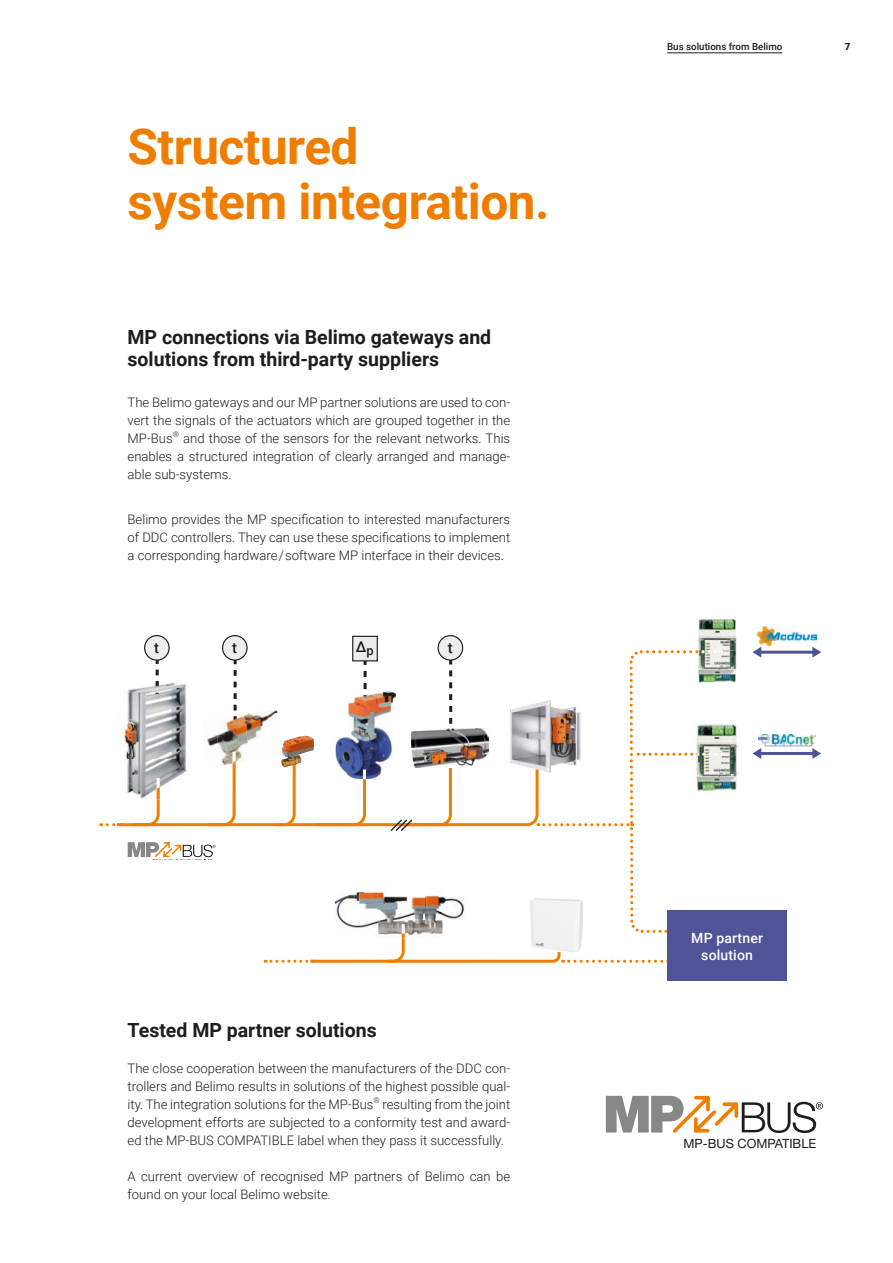
<style>
.page{position:relative;width:893px;height:1263px;background:#fff}
.page>*{position:absolute;margin:0;border:0;box-sizing:border-box;transform-origin:0 0}
.t1{font:700 49.5px/55.5px "Roboto";letter-spacing:-.01em;color:#ef7d00}
.t2{font:700 19.5px/22.5px "Roboto";color:#1d1d1b}
.t3{font:500 14.7px "Roboto";color:#1d1d1b}
.t4{font:500 14.1px/16.8px "Roboto";letter-spacing:.01em;color:#fff;text-align:center}
.t5{font:300 13.2px/18px "Roboto";color:#1d1d1b;text-align:justify}
.t6{font:12.75px "Helvetica Neue LT Std";color:#1d1d1b}
.t7{font:500 9.75px "Roboto";color:#1d1d1b}
.t8{font:900 9.75px "Roboto";color:#1d1d1b}
</style>
<div class="page">
<hr style="left:667px;top:53px;width:115px;height:1px;background:#1d1d1b">
<div style="left:667px;top:910px;width:119px;height:70px;background:#505398"></div>
<div style="left:438px;top:636px;width:25px;height:24px;background:#ededed;border-radius:50%"></div>
<div style="left:438px;top:635px;width:25px;height:26px;border:1px solid #1d1d1b;border-radius:50%"></div>
<div style="left:145px;top:636px;width:24px;height:24px;background:#ededed;border-radius:50%"></div>
<div style="left:144px;top:635px;width:26px;height:26px;border:1px solid #1d1d1b;border-radius:50%"></div>
<div style="left:223px;top:636px;width:24px;height:24px;background:#ededed;border-radius:50%"></div>
<div style="left:222px;top:635px;width:26px;height:26px;border:1px solid #1d1d1b;border-radius:50%"></div>
<div style="left:353px;top:636px;width:24px;height:25px;background:#ededed"></div>
<div style="left:352px;top:636px;width:26px;height:25px;border:1px solid #1d1d1b"></div>
<svg style="left:752px;top:647px;width:69px;height:11px"></svg>
<img style="left:757px;top:626px;width:59px;height:19px">
<img style="left:698px;top:619px;width:38px;height:64px">
<svg style="left:752px;top:748px;width:69px;height:11px"></svg>
<img style="left:758px;top:734px;width:58px;height:12px">
<img style="left:723px;top:724px;width:16px;height:67px">
<svg style="left:101px;top:647px;width:622px;height:316px"></svg>
<svg style="left:606px;top:1095px;width:217px;height:38px"></svg>
<img style="left:335px;top:886px;width:136px;height:52px">
<img style="left:402px;top:924px;width:3px;height:14px">
<h1 class="t1" style="left:128px;top:116px;width:423px">Structured<br>system integration.</h1>
<h2 class="t2" style="left:128px;top:325px;width:365px">MP connections via Belimo gateways and solutions from third-party suppliers</h2>
<p class="t5" style="left:128px;top:392px;width:384px">The Belimo gateways and our MP partner solutions are used to con&shy;vert the signals of the actuators which are grouped together in the MP-Bus<sup>®</sup> and those of the sensors for the relevant networks. This enables a structured integration of clearly arranged and manage&shy;able sub-systems.</p>
<p class="t5" style="left:128px;top:509px;width:384px">Belimo provides the MP specification to interested manufacturers of DDC controllers. They can use these specifications to implement a corresponding hardware/software MP interface in their devices.</p>
<p class="t3" style="left:154px;top:637px;width:6px">t</p>
<p class="t3" style="left:232px;top:637px;width:6px">t</p>
<p class="t3" style="left:356px;top:637px;width:19px">∆<sub>p</sub></p>
<p class="t3" style="left:448px;top:637px;width:6px">t</p>
<h2 class="t2" style="left:128px;top:1018px;width:251px">Tested MP partner solutions</h2>
<p class="t5" style="left:128px;top:1058px;width:384px">The close cooperation between the manufacturers of the DDC con&shy;trollers and Belimo results in solutions of the highest possible qual&shy;ity. The integration solutions for the MP-Bus<sup>®</sup> resulting from the joint development efforts are subjected to a conformity test and award&shy;ed the MP-BUS COMPATIBLE label when they pass it successfully.</p>
<p class="t5" style="left:128px;top:1166px;width:384px">A current overview of recognised MP partners of Belimo can be found on your local Belimo website.</p>
<p class="t7" style="left:667px;top:40px;width:117px">Bus solutions from Belimo</p>
<p class="t8" style="left:845px;top:40px;width:7px">7</p>
<p class="t4" style="left:691px;top:929px;width:73px">MP partner solution</p>
<p class="t6" style="left:683px;top:1135px;width:134px">MP-BUS COMPATIBLE</p>
</div>
